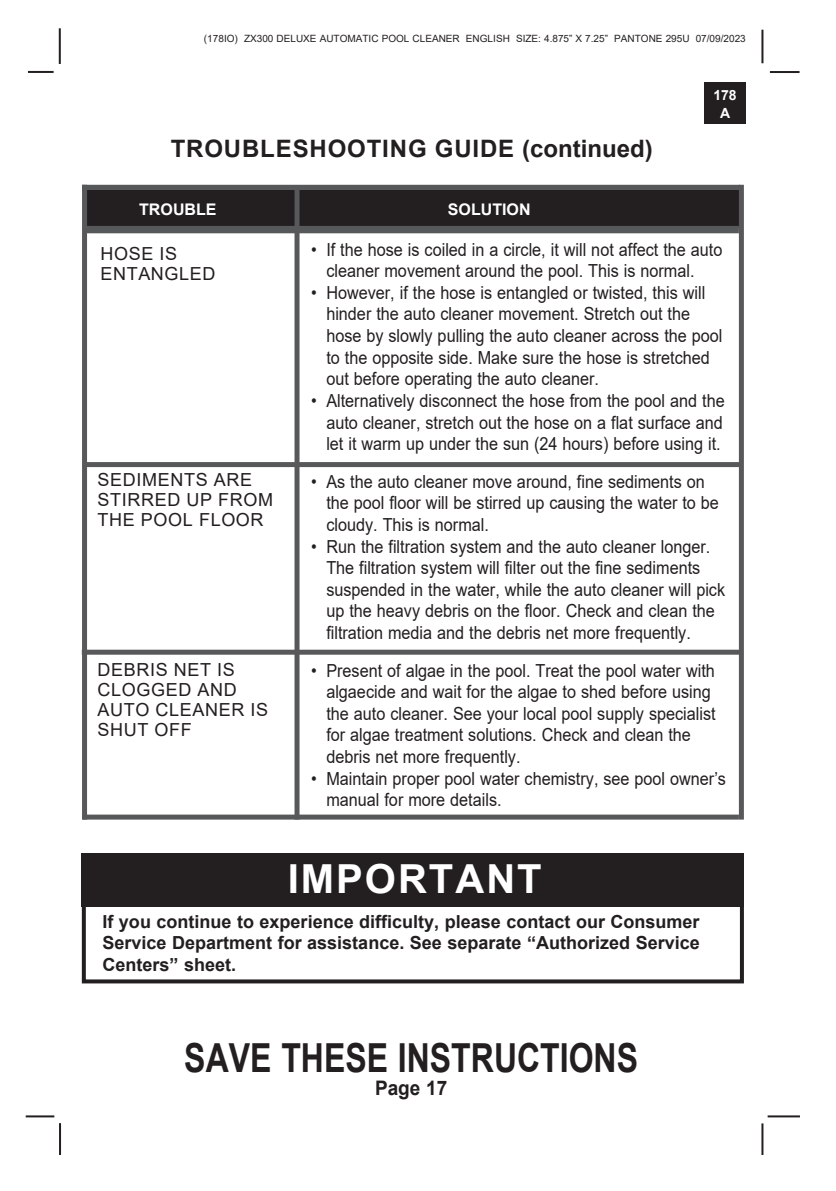
<style>
.page{position:relative;width:836px;height:1191px;background:#fff}
.page>*{position:absolute;margin:0;border:0;box-sizing:border-box;transform-origin:0 0}
.t1{font:700 40px "Arial";color:#231f20;scale:.8 1}
.t2{font:700 40px "Arial";letter-spacing:.05em;color:#fff}
.t3{font:700 24px "Arial";letter-spacing:.035em;color:#231f20}
.t4{font:700 20px "Arial";color:#231f20;scale:.95 1}
.headline{font:18px/21.6px "Arial";color:#231f20;scale:.9 1}
.t5{font:700 18px/21.6px "Arial";color:#231f20;text-align:justify}
.headline-2{font:18px/20px "Arial";letter-spacing:.035em;color:#231f20}
.headline-3{font:18px "Arial";color:#231f20}
.t6{font:700 16px "Arial";color:#fff}
.t7{font:700 14px/18px "Arial";color:#fff;text-align:center}
.t8{font:10px "Arial";color:#231f20}
</style>
<div class="page">
<hr style="left:767px;top:1115px;width:32px;height:2px;background:#231f20">
<hr style="left:769px;top:71px;width:30px;height:2px;background:#231f20">
<hr style="left:761px;top:30px;width:2px;height:33px;background:#231f20">
<hr style="left:761px;top:1123px;width:2px;height:32px;background:#231f20">
<hr style="left:28px;top:71px;width:26px;height:2px;background:#231f20">
<hr style="left:59px;top:28px;width:2px;height:36px;background:#231f20">
<hr style="left:59px;top:1123px;width:2px;height:32px;background:#231f20">
<hr style="left:26px;top:1115px;width:28px;height:2px;background:#231f20">
<div style="left:704px;top:83px;width:41px;height:41px;background:#231f20"></div>
<div style="left:82px;top:853px;width:661px;height:54px;background:#231f20"></div>
<div style="left:82px;top:900px;width:661px;height:83px;border:4px solid #231f20"></div>
<svg style="left:87px;top:185px;width:651px;height:6px;background:#4e4e50"></svg>
<div style="left:85px;top:191px;width:656px;height:37px;background:#231f20"></div>
<div style="left:294px;top:186px;width:5px;height:633px;background:#57585a"></div>
<div style="left:83px;top:226px;width:655px;height:7px;background:#57585a"></div>
<div style="left:82px;top:814px;width:656px;height:5px;background:#57585a"></div>
<div style="left:86px;top:462px;width:655px;height:5px;background:#57585a"></div>
<div style="left:82px;top:649px;width:659px;height:5px;background:#57585a"></div>
<div style="left:82px;top:185px;width:5px;height:634px;background:#57585a"></div>
<div style="left:738px;top:185px;width:5px;height:634px;background:#57585a"></div>
<p class="t8" style="left:204px;top:31px;width:543px">(178IO) ZX300 DELUXE AUTOMATIC POOL CLEANER ENGLISH SIZE: 4.875” X 7.25” PANTONE 295U 07/09/2023</p>
<p class="t3" style="left:171px;top:132px;width:483px">TROUBLESHOOTING GUIDE (continued)</p>
<p class="t7" style="left:713px;top:86px;width:25px">178<br>A</p>
<p class="t6" style="left:139px;top:198px;width:79px">TROUBLE</p>
<p class="t6" style="left:447px;top:198px;width:84px">SOLUTION</p>
<p class="headline" style="left:326px;top:238px;width:441px;text-indent:-15px">• If the hose is coiled in a circle, it will not affect the auto cleaner movement around the pool. This is normal.</p>
<p class="headline" style="left:311px;top:282px;width:439px;text-align:center">• However, if the hose is entangled or twisted, this will hinder the auto cleaner movement. Stretch out the</p>
<p class="headline" style="left:326px;top:325px;width:441px">hose by slowly pulling the auto cleaner across the pool to the opposite side. Make sure the hose is stretched out before operating the auto cleaner.</p>
<p class="headline" style="left:326px;top:390px;width:444px;text-align:justify;text-indent:-15px">• Alternatively disconnect the hose from the pool and the auto cleaner, stretch out the hose on a flat surface and let it warm up under the sun (24 hours) before using it.</p>
<p class="headline" style="left:311px;top:470px;width:439px">• As the auto cleaner move around, fine sediments on</p>
<p class="headline" style="left:326px;top:492px;width:437px">the pool floor will be stirred up causing the water to be cloudy. This is normal.</p>
<p class="headline" style="left:326px;top:535px;width:444px;text-indent:-15px">• Run the filtration system and the auto cleaner longer.<br>The filtration system will filter out the fine sediments suspended in the water, while the auto cleaner will pick up the heavy debris on the floor. Check and clean the filtration media and the debris net more frequently.</p>
<p class="headline" style="left:326px;top:659px;width:434px;text-indent:-15px">• Present of algae in the pool. Treat the pool water with algaecide and wait for the algae to shed before using the auto cleaner. See your local pool supply specialist for algae treatment solutions. Check and clean the</p>
<p class="headline" style="left:326px;top:746px;width:217px">debris net more frequently.</p>
<p class="headline" style="left:326px;top:767px;width:445px;text-indent:-15px">• Maintain proper pool water chemistry, see pool owner’s manual for more details.</p>
<p class="headline-3" style="left:100px;top:241px;width:78px">HOSE IS</p>
<p class="headline-2" style="left:100px;top:263px;width:117px">ENTANGLED</p>
<p class="headline-2" style="left:97px;top:469px;width:177px">SEDIMENTS ARE<br>STIRRED UP FROM<br>THE POOL FLOOR</p>
<p class="headline-2" style="left:97px;top:659px;width:172px">DEBRIS NET IS<br>CLOGGED AND<br>AUTO CLEANER IS<br>SHUT OFF</p>
<p class="t2" style="left:287px;top:851px;width:255px">IMPORTANT</p>
<p class="t5" style="left:102px;top:911px;width:598px">If you continue to experience difficulty, please contact our Consumer Service Department for assistance. See separate “Authorized Service Centers” sheet.</p>
<h1 class="t1" style="left:184px;top:1030px;width:568px">SAVE THESE INSTRUCTIONS</h1>
<p class="t4" style="left:375px;top:1074px;width:78px">Page 17</p>
</div>
